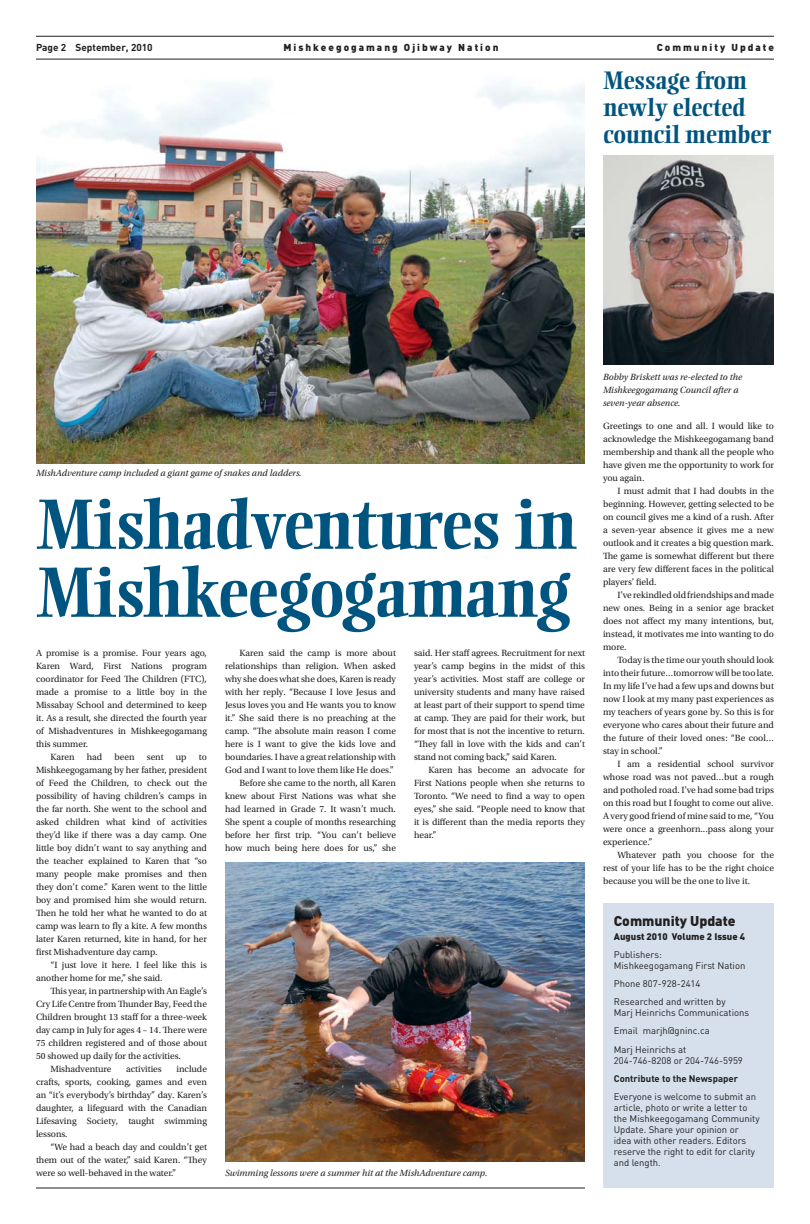
<style>
.page{position:relative;width:810px;height:1224px;background:#fff}
.page>*{position:absolute;margin:0;border:0;box-sizing:border-box;transform-origin:0 0}
.t1{font:700 70px/68px "Ellington MT Std";letter-spacing:-.02em;color:#005480}
.t2{font:700 25px/27px "Ellington MT Std";letter-spacing:-.01em;color:#005480}
.t3{font:900 14px "DIN";color:#231f20}
.t4{font:900 10px "DIN";letter-spacing:.2em;color:#231f20}
.t5{font:700 10px "DIN";color:#231f20}
.t6{font:9.5px/13px "Utopia Std";letter-spacing:-.015em;color:#231f20;text-align:justify}
.t7{font:9.5px/11px "DIN";color:#231f20}
.t8{font:italic 9.5px/13px "Utopia Std";color:#231f20}
.t9{font:700 9.5px "DIN";color:#231f20}
.t10{font:900 9.5px "DIN";color:#231f20}
</style>
<div class="page">
<hr style="left:36px;top:36px;width:738px;height:1px;background:#231f20">
<hr style="left:36px;top:59px;width:738px;height:1px;background:#231f20">
<div style="left:603px;top:903px;width:171px;height:285px;background:#d5e0ec"></div>
<img style="left:36px;top:80px;width:549px;height:384px">
<img style="left:603px;top:156px;width:170px;height:208px">
<img style="left:225px;top:863px;width:360px;height:299px">
<hr style="left:36px;top:1188px;width:549px;height:1px;background:#231f20">
<p class="t5" style="left:36px;top:41px;width:24px">Page</p>
<p class="t5" style="left:76px;top:41px;width:79px">September, 2010</p>
<p class="t4" style="left:284px;top:41px;width:216px">Mishkeegogamang Ojibway Nation</p>
<p class="t4" style="left:657px;top:41px;width:119px">Community Update</p>
<h2 class="t2" style="left:603px;top:67px;width:170px">Message from newly elected council member</h2>
<p class="t8" style="left:36px;top:466px;width:267px">MishAdventure camp included a giant game of snakes and ladders.</p>
<h1 class="t1" style="left:36px;top:492px;width:542px">Mishadventures in<br>Mishkeegogamang</h1>
<p class="t6" style="left:36px;top:647px;width:172px">A promise is a promise. Four years ago,</p>
<p class="t6" style="left:36px;top:660px;width:173px">Karen Ward, First Nations program</p>
<p class="t6" style="left:36px;top:673px;width:173px">coordinator for Feed The Children (FTC),</p>
<p class="t6" style="left:36px;top:686px;width:172px">made a promise to a little boy in the</p>
<p class="t6" style="left:36px;top:699px;width:172px">Missabay School and determined to keep</p>
<p class="t6" style="left:36px;top:712px;width:173px">it. As a result, she directed the fourth year</p>
<p class="t6" style="left:36px;top:725px;width:173px">of Mishadventures in Mishkeegogamang</p>
<p class="t6" style="left:36px;top:738px;width:54px">this summer.</p>
<p class="t6" style="left:50px;top:751px;width:26px">Karen</p>
<p class="t6" style="left:87px;top:751px;width:17px">had</p>
<p class="t6" style="left:114px;top:751px;width:22px">been</p>
<p class="t6" style="left:147px;top:751px;width:18px">sent</p>
<p class="t6" style="left:176px;top:751px;width:12px">up</p>
<p class="t6" style="left:36px;top:751px;width:173px;text-indent:163px">to Mishkeegogamang by her father, president of Feed the Children, to check out the possibility of having children’s camps in the far north. She went to the school and asked children what kind of activities they’d like if there was a day camp. One little boy didn’t want to say anything and the teacher explained to Karen that “so many people make promises and then they don’t come.” Karen went to the little boy and promised him she would return.<br>Then he told her what he wanted to do at camp was learn to fly a kite. A few months later Karen returned, kite in hand, for her first Mishadventure day camp.</p>
<p class="t6" style="left:36px;top:959px;width:173px;text-indent:14px">“I just love it here. I feel like this is another home for me,” she said.</p>
<p class="t6" style="left:50px;top:985px;width:158px">This year, in partnership with An Eagle’s</p>
<p class="t6" style="left:36px;top:998px;width:173px">Cry Life Centre from Thunder Bay, Feed the</p>
<p class="t6" style="left:36px;top:1011px;width:173px">Children brought 13 staff for a three-week</p>
<p class="t6" style="left:36px;top:1024px;width:173px">day camp in July for ages 4 – 14. There were</p>
<p class="t6" style="left:36px;top:1037px;width:172px">75 children registered and of those about</p>
<p class="t6" style="left:36px;top:1050px;width:146px">50 showed up daily for the activities.</p>
<p class="t6" style="left:50px;top:1063px;width:63px">Mishadventure</p>
<p class="t6" style="left:126px;top:1063px;width:37px">activities</p>
<p class="t6" style="left:36px;top:1063px;width:173px;text-indent:141px">include crafts, sports, cooking, games and even an “it’s everybody’s birthday” day. Karen’s daughter, a lifeguard with the Canadian Lifesaving Society, taught swimming lessons.</p>
<p class="t6" style="left:36px;top:1141px;width:173px;text-indent:14px">“We had a beach day and couldn’t get them out of the water,” said Karen. “They were so well-behaved in the water.”</p>
<p class="t6" style="left:225px;top:647px;width:173px;text-align:right">Karen said the camp is more about relationships than religion. When asked why she does what she does, Karen is ready with her reply. “Because I love Jesus and Jesus loves you and He wants you to know it.” She said there is no preaching at the camp. “The absolute main reason I come here is I want to give the kids love and boundaries. I have a great relationship with God and I want to love them like He does.” Before she came to the north, all Karen knew about First Nations was what she had learned in Grade 7. It wasn’t much.<br>She spent a couple of months researching before her first trip. “You can’t believe how much being here does for us,” she</p>
<p class="t6" style="left:414px;top:647px;width:173px">said. Her staff agrees. Recruitment for next year’s camp begins in the midst of this year’s activities. Most staff are college or university students and many have raised at least part of their support to spend time at camp. They are paid for their work, but for most that is not the incentive to return. “They fall in love with the kids and can’t stand not coming back,” said Karen.</p>
<p class="t6" style="left:414px;top:764px;width:173px;text-indent:14px">Karen has become an advocate for First Nations people when she returns to Toronto. “We need to find a way to open eyes,” she said. “People need to know that it is different than the media reports they hear.”</p>
<p class="t8" style="left:225px;top:1167px;width:264px">Swimming lessons were a summer hit at the MishAdventure camp.</p>
<p class="t8" style="left:603px;top:371px;width:141px">Bobby Briskett was re-elected to the<br>Mishkeegogamang Council after a seven-year absence.</p>
<p class="t6" style="left:603px;top:420px;width:173px">Greetings to one and all. I would like to acknowledge the Mishkeegogamang band membership and thank all the people who have given me the opportunity to work for you again.</p>
<p class="t6" style="left:603px;top:485px;width:173px;text-indent:14px">I must admit that I had doubts in the beginning. However, getting selected to be on council gives me a kind of a rush. After a seven-year absence it gives me a new outlook and it creates a big question mark.<br>The game is somewhat different but there are very few different faces in the political players’ field.</p>
<p class="t6" style="left:603px;top:589px;width:173px;text-indent:14px">I’ve rekindled old friendships and made new ones. Being in a senior age bracket does not affect my many intentions, but, instead, it motivates me into wanting to do more.</p>
<p class="t6" style="left:603px;top:654px;width:173px;text-indent:14px">Today is the time our youth should look into their future…tomorrow will be too late.<br>In my life I’ve had a few ups and downs but now I look at my many past experiences as my teachers of years gone by. So this is for everyone who cares about their future and the future of their loved ones: “Be cool… stay in school.”</p>
<p class="t6" style="left:603px;top:758px;width:173px;text-indent:14px">I am a residential school survivor whose road was not paved…but a rough and potholed road. I’ve had some bad trips on this road but I fought to come out alive.<br>A very good friend of mine said to me, “You were once a greenhorn...pass along your experience.”</p>
<p class="t6" style="left:603px;top:849px;width:173px;text-indent:14px">Whatever path you choose for the rest of your life has to be the right choice because you will be the one to live it.</p>
<h3 class="t3" style="left:614px;top:911px;width:123px">Community Update</h3>
<p class="t10" style="left:614px;top:930px;width:133px">August 2010 Volume 2 Issue 4</p>
<p class="t7" style="left:614px;top:949px;width:133px">Publishers:<br>Mishkeegogamang First Nation</p>
<p class="t7" style="left:614px;top:974px;width:113px;line-height:18.2px">Phone 807-928-2414<br>Researched and written by</p>
<p class="t7" style="left:614px;top:1003px;width:137px;line-height:18.2px">Marj Heinrichs Communications<br>Email marjh@gninc.ca<br>Marj Heinrichs at</p>
<p class="t7" style="left:614px;top:1054px;width:131px">204-746-8208 or 204-746-5959</p>
<p class="t9" style="left:614px;top:1072px;width:126px">Contribute to the Newspaper</p>
<p class="t7" style="left:614px;top:1091px;width:147px">Everyone is welcome to submit an article, photo or write a letter to the Mishkeegogamang Community<br>Update. Share your opinion or<br>idea with other readers. Editors reserve the right to edit for clarity and length.</p>
</div>
